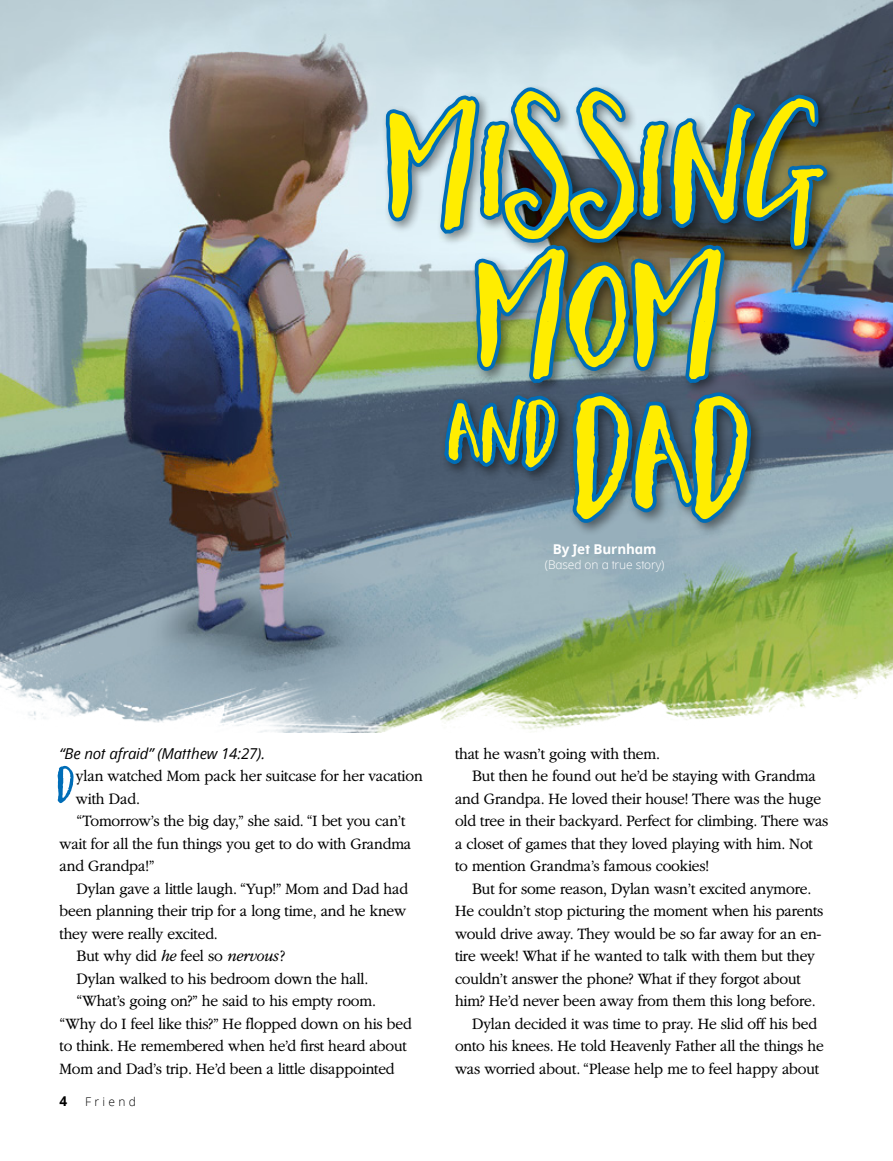
<style>
.page{position:relative;width:893px;height:1161px;background:#fff}
.page>*{position:absolute;margin:0;border:0;box-sizing:border-box;transform-origin:0 0}
.t1{font:197.1px/149.4px "Toolbox Mustache";letter-spacing:-.01em;color:#ffed00;text-align:center}
.ARTCL_para_first{font:59.7px "Toolbox Mustache";color:#006db7}
.ARTCL_para_first-2{font:300 16.5px/22.5px "Garamondlds Lat Plus";letter-spacing:-.015em;color:#000;scale:.95 1}
.ARTCL_epigraph{font:italic 15px "Dots Solidlds Lat";letter-spacing:-.01em;color:#000}
.ARTCL-BY_para_first{font:13.5px "Dots Solid lds Lat Bold";letter-spacing:-.005em;color:#fff}
.Folio_L{font:13.5px "Dots Solid lds Lat Bold";color:#000}
.ARTCL-BY_para{font:300 12px "Dots Solidlds Lat";letter-spacing:-.005em;color:#fff}
.Folio_L-2{font:300 12px "Dots Solidlds Lat";letter-spacing:.28em;color:#000}
.s1{font-style:italic}
</style>
<div class="page">
<img style="left:0;top:0;width:893px;height:732px">
<div style="left:381px;top:83px;width:459px;height:453px;background:#000;opacity:.45"></div>
<img style="left:382px;top:90px;width:451px;height:435px">
<p class="t1" style="left:388px;top:86px;width:442px">MISSING<br>MOM</p>
<p class="t1" style="left:574px;top:374px;width:179px">DAD</p>
<p class="ARTCL-BY_para_first" style="left:553px;top:538px;width:105px">By Jet Burnham</p>
<p class="ARTCL-BY_para" style="left:545px;top:555px;width:121px">(Based on a true story)</p>
<p class="ARTCL_epigraph" style="left:60px;top:742px;width:207px">“Be not afraid” (Matthew 14:27).</p>
<p class="ARTCL_para_first" style="left:57px;top:750px;width:19px">D</p>
<p class="ARTCL_para_first-2" style="left:76px;top:764px;width:367px">ylan watched Mom pack her suitcase for her vacation with Dad.</p>
<p class="ARTCL_para_first-2" style="left:60px;top:809px;width:372px;text-indent:17px">“Tomorrow’s the big day,” she said. “I bet you can’t wait for all the fun things you get to do with Grandma and Grandpa!”</p>
<p class="ARTCL_para_first-2" style="left:60px;top:877px;width:368px;text-align:justify;text-indent:17px">Dylan gave a little laugh. “Yup!” Mom and Dad had been planning their trip for a long time, and he knew they were really excited.</p>
<p class="ARTCL_para_first-2" style="left:77px;top:944px;width:221px">But why did <span class="s1">he</span> feel so <span class="s1">nervous</span> ?</p>
<p class="ARTCL_para_first-2" style="left:77px;top:967px;width:309px">Dylan walked to his bedroom down the hall.</p>
<p class="ARTCL_para_first-2" style="left:60px;top:989px;width:372px;text-indent:17px">“What’s going on?” he said to his empty room. “Why do I feel like this?” He flopped down on his bed to think. He remembered when he’d first heard about Mom and Dad’s trip. He’d been a little disappointed</p>
<p class="Folio_L" style="left:60px;top:1090px;width:9px">4</p>
<p class="Folio_L-2" style="left:85px;top:1092px;width:53px">Friend</p>
<p class="ARTCL_para_first-2" style="left:455px;top:742px;width:217px">that he wasn’t going with them.</p>
<p class="ARTCL_para_first-2" style="left:455px;top:764px;width:395px;text-indent:17px">But then he found out he’d be staying with Grandma and Grandpa. He loved their house! There was the huge old tree in their backyard. Perfect for climbing. There was a closet of games that they loved playing with him. Not to mention Grandma’s famous cookies!</p>
<p class="ARTCL_para_first-2" style="left:455px;top:877px;width:389px;text-indent:17px">But for some reason, Dylan wasn’t excited anymore.<br>He couldn’t stop picturing the moment when his parents would drive away. They would be so far away for an en&shy;tire week! What if he wanted to talk with them but they couldn’t answer the phone? What if they forgot about him? He’d never been away from them this long before.</p>
<p class="ARTCL_para_first-2" style="left:455px;top:1012px;width:390px;text-indent:17px">Dylan decided it was time to pray. He slid off his bed onto his knees. He told Heavenly Father all the things he was worried about. “Please help me to feel happy about</p>
</div>
